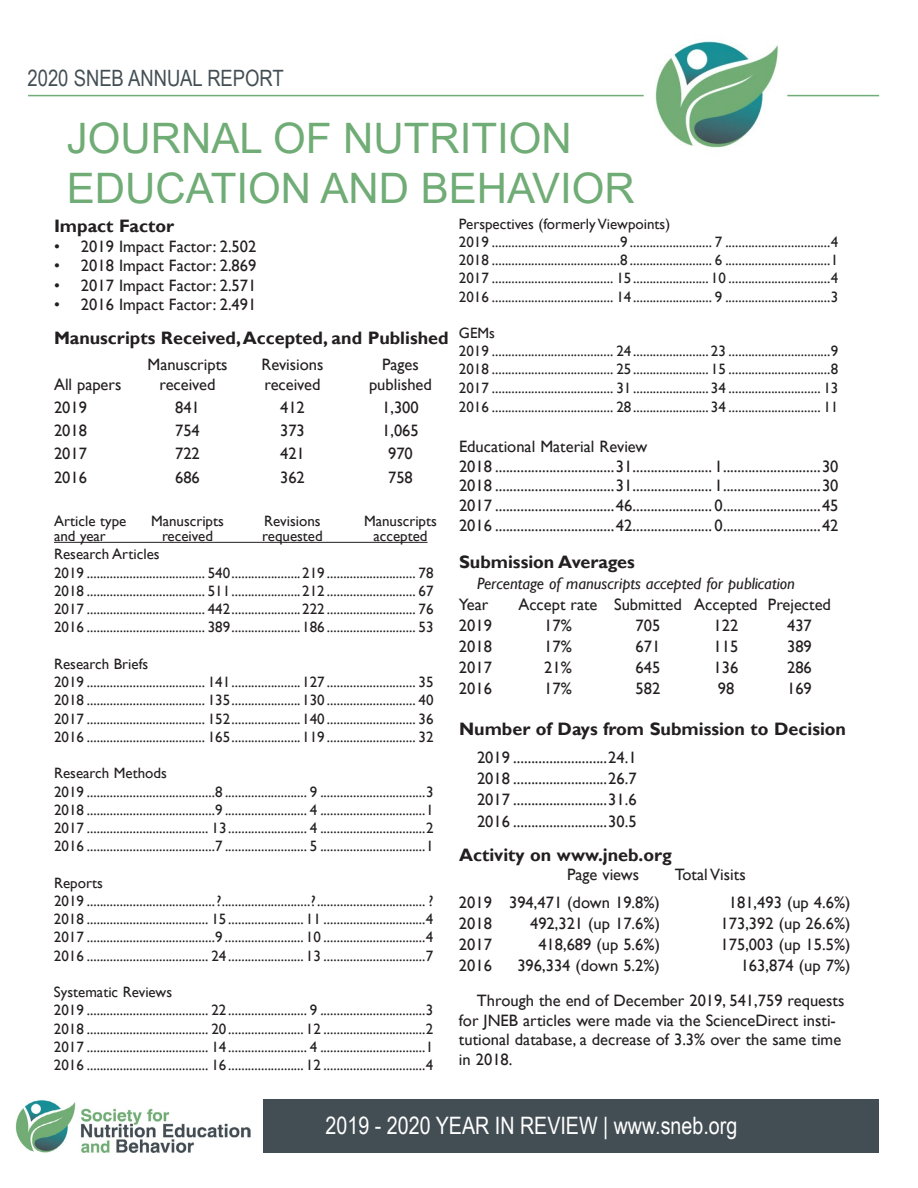
<style>
.page{position:relative;width:918px;height:1188px;background:#fff}
.page>*{position:absolute;margin:0;border:0;box-sizing:border-box;transform-origin:0 0}
.t1{font:42px/50.4px "Arial";color:#70ac75}
.t2{font:24px "Arial Narrow";color:#fff}
.t3{font:22.5px "Arial Narrow";color:#434e54}
.t4{font:700 18px "Gill Sans";color:#231f20}
.t5{font:16.5px/19.8px "Gill Sans";color:#231f20}
.t6{font:italic 16.5px "Gill Sans";color:#231f20}
.t7{font:15px/18.3px "Gill Sans";color:#231f20}
</style>
<div class="page">
<hr style="left:28px;top:95px;width:616px;height:1px;background:#70ac75">
<hr style="left:787px;top:95px;width:92px;height:1px;background:#70ac75">
<img style="left:655px;top:41px;width:123px;height:107px">
<div style="left:264px;top:1099px;width:615px;height:54px;background:#434e54"></div>
<img style="left:15px;top:1100px;width:236px;height:53px">
<hr style="left:54px;top:542px;width:374px;height:1px;background:#231f20">
<h3 class="t3" style="left:28px;top:62px;width:258px">2020 SNEB ANNUAL REPORT</h3>
<h1 class="t1" style="left:67px;top:113px;width:569px">JOURNAL OF NUTRITION<br>EDUCATION AND BEHAVIOR</h1>
<p class="t4" style="left:54px;top:215px;width:122px">Impact Factor</p>
<p class="t5" style="left:54px;top:237px;width:204px">• 2019 Impact Factor: 2.502</p>
<p class="t5" style="left:54px;top:256px;width:204px">• 2018 Impact Factor: 2.869</p>
<p class="t5" style="left:54px;top:276px;width:204px">• 2017 Impact Factor: 2.571</p>
<p class="t5" style="left:54px;top:295px;width:204px">• 2016 Impact Factor: 2.491</p>
<p class="t4" style="left:54px;top:327px;width:396px">Manuscripts Received, Accepted, and Published</p>
<p class="t5" style="left:147px;top:355px;width:82px">Manuscripts</p>
<p class="t5" style="left:261px;top:355px;width:64px">Revisions</p>
<p class="t5" style="left:382px;top:355px;width:38px">Pages</p>
<p class="t5" style="left:54px;top:375px;width:69px">All papers</p>
<p class="t5" style="left:159px;top:375px;width:58px">received</p>
<p class="t5" style="left:264px;top:375px;width:58px">received</p>
<p class="t5" style="left:369px;top:375px;width:64px">published</p>
<p class="t5" style="left:54px;top:398px;width:34px">2019</p>
<p class="t5" style="left:175px;top:398px;width:26px">841</p>
<p class="t5" style="left:280px;top:398px;width:26px">412</p>
<p class="t5" style="left:382px;top:398px;width:38px">1,300</p>
<p class="t5" style="left:54px;top:421px;width:34px">2018</p>
<p class="t5" style="left:175px;top:421px;width:26px">754</p>
<p class="t5" style="left:280px;top:421px;width:26px">373</p>
<p class="t5" style="left:382px;top:421px;width:38px">1,065</p>
<p class="t5" style="left:54px;top:444px;width:34px">2017</p>
<p class="t5" style="left:175px;top:444px;width:26px">722</p>
<p class="t5" style="left:280px;top:444px;width:26px">421</p>
<p class="t5" style="left:388px;top:444px;width:26px">970</p>
<p class="t5" style="left:54px;top:468px;width:34px">2016</p>
<p class="t5" style="left:175px;top:468px;width:26px">686</p>
<p class="t5" style="left:280px;top:468px;width:26px">362</p>
<p class="t5" style="left:388px;top:468px;width:26px">758</p>
<p class="t7" style="left:54px;top:512px;width:74px">Article type</p>
<p class="t7" style="left:151px;top:512px;width:74px">Manuscripts</p>
<p class="t7" style="left:264px;top:512px;width:58px">Revisions</p>
<p class="t7" style="left:364px;top:512px;width:74px">Manuscripts</p>
<p class="t7" style="left:54px;top:527px;width:53px">and year</p>
<p class="t7" style="left:162px;top:527px;width:52px">received</p>
<p class="t7" style="left:262px;top:527px;width:62px">requested</p>
<p class="t7" style="left:373px;top:527px;width:56px">accepted</p>
<p class="t7" style="left:54px;top:546px;width:381px">Research Articles<br>2019 .................................... 540.....................219 ........................... 78<br>2018 .................................... 511.....................212 ........................... 67<br>2017 .................................... 442.....................222 ........................... 76<br>2016 .................................... 389.....................186 ........................... 53</p>
<p class="t7" style="left:54px;top:655px;width:381px">Research Briefs<br>2019 .................................... 141.....................127 ........................... 35<br>2018 .................................... 135.....................130 ........................... 40<br>2017 .................................... 152.....................140 ........................... 36<br>2016 .................................... 165.....................119 ........................... 32</p>
<p class="t7" style="left:54px;top:764px;width:381px">Research Methods<br>2019 .......................................8 ......................... 9 ................................3<br>2018 .......................................9 ......................... 4 ................................1<br>2017 ..................................... 13........................ 4 ................................2<br>2016 .......................................7 ......................... 5 ................................1</p>
<p class="t7" style="left:54px;top:874px;width:381px">Reports<br>2019 .......................................?...........................?................................. ?<br>2018 ..................................... 15....................... 11 ...............................4<br>2017 .......................................9 ........................ 10 ...............................4<br>2016 ..................................... 24....................... 13 ...............................7</p>
<p class="t7" style="left:54px;top:983px;width:381px">Systematic Reviews<br>2019 ..................................... 22........................ 9 ................................3<br>2018 ..................................... 20....................... 12 ...............................2<br>2017 ..................................... 14........................ 4 ................................1<br>2016 ..................................... 16....................... 12 ...............................4</p>
<p class="t7" style="left:459px;top:215px;width:381px">Perspectives (formerly Viewpoints)<br>2019 .......................................9 ......................... 7 ................................4<br>2018 .......................................8 ......................... 6 ................................1<br>2017 ..................................... 15....................... 10 ...............................4<br>2016 ..................................... 14........................ 9 ................................3</p>
<p class="t7" style="left:459px;top:324px;width:381px">GEMs<br>2019 ..................................... 24....................... 23 ...............................9<br>2018 ..................................... 25....................... 15 ...............................8<br>2017 ..................................... 31....................... 34 ............................ 13</p>
<p class="t7" style="left:459px;top:399px;width:381px">2016 ..................................... 28....................... 34 ............................ 11</p>
<p class="t5" style="left:459px;top:437px;width:381px">Educational Material Review<br>2018 .................................31...................... 1...........................30<br>2018 .................................31...................... 1...........................30<br>2017 .................................46...................... 0...........................45<br>2016 .................................42...................... 0...........................42</p>
<p class="t4" style="left:459px;top:552px;width:177px">Submission Averages</p>
<p class="t6" style="left:477px;top:574px;width:319px">Percentage of manuscripts accepted for publication</p>
<p class="t5" style="left:459px;top:595px;width:31px">Year</p>
<p class="t5" style="left:518px;top:595px;width:314px">Accept rate Submitted Accepted Prejected</p>
<p class="t5" style="left:459px;top:616px;width:34px">2019</p>
<p class="t5" style="left:544px;top:616px;width:29px">17%</p>
<p class="t5" style="left:636px;top:616px;width:26px">705</p>
<p class="t5" style="left:714px;top:616px;width:26px">122</p>
<p class="t5" style="left:787px;top:616px;width:26px">437</p>
<p class="t5" style="left:459px;top:637px;width:34px">2018</p>
<p class="t5" style="left:544px;top:637px;width:29px">17%</p>
<p class="t5" style="left:636px;top:637px;width:26px">671</p>
<p class="t5" style="left:714px;top:637px;width:26px">115</p>
<p class="t5" style="left:787px;top:637px;width:26px">389</p>
<p class="t5" style="left:459px;top:658px;width:34px">2017</p>
<p class="t5" style="left:544px;top:658px;width:29px">21%</p>
<p class="t5" style="left:636px;top:658px;width:26px">645</p>
<p class="t5" style="left:714px;top:658px;width:26px">136</p>
<p class="t5" style="left:787px;top:658px;width:26px">286</p>
<p class="t5" style="left:459px;top:679px;width:34px">2016</p>
<p class="t5" style="left:544px;top:679px;width:29px">17%</p>
<p class="t5" style="left:636px;top:679px;width:26px">582</p>
<p class="t5" style="left:718px;top:679px;width:18px">98</p>
<p class="t5" style="left:787px;top:679px;width:26px">169</p>
<p class="t4" style="left:459px;top:718px;width:389px">Number of Days from Submission to Decision</p>
<p class="t5" style="left:477px;top:747px;width:161px;line-height:21px;text-align:justify">2019 ..........................24.1<br>2018 ..........................26.7<br>2017 ..........................31.6</p>
<p class="t5" style="left:477px;top:812px;width:161px">2016 ..........................30.5</p>
<p class="t4" style="left:459px;top:844px;width:214px">Activity on www.jneb.org</p>
<p class="t5" style="left:567px;top:865px;width:74px">Page views</p>
<p class="t5" style="left:675px;top:865px;width:72px">Total Visits</p>
<p class="t5" style="left:459px;top:893px;width:202px">2019 394,471 (down 19.8%)</p>
<p class="t5" style="left:729px;top:893px;width:123px">181,493 (up 4.6%)</p>
<p class="t5" style="left:459px;top:914px;width:34px">2018</p>
<p class="t5" style="left:530px;top:914px;width:131px">492,321 (up 17.6%)</p>
<p class="t5" style="left:721px;top:914px;width:131px">173,392 (up 26.6%)</p>
<p class="t5" style="left:459px;top:935px;width:34px">2017</p>
<p class="t5" style="left:538px;top:935px;width:123px">418,689 (up 5.6%)</p>
<p class="t5" style="left:721px;top:935px;width:131px">175,003 (up 15.5%)</p>
<p class="t5" style="left:459px;top:956px;width:34px">2016</p>
<p class="t5" style="left:517px;top:956px;width:144px">396,334 (down 5.2%)</p>
<p class="t5" style="left:477px;top:948px;width:375px;line-height:35.2px;text-indent:264px">163,874 (up 7%)<br>Through the end of December 2019, 541,759 requests</p>
<p class="t5" style="left:459px;top:1011px;width:384px">for JNEB articles were made via the ScienceDirect insti&shy;tutional database, a decrease of 3.3% over the same time in 2018.</p>
<h2 class="t2" style="left:326px;top:1108px;width:413px">2019 - 2020 YEAR IN REVIEW | www.sneb.org</h2>
</div>
